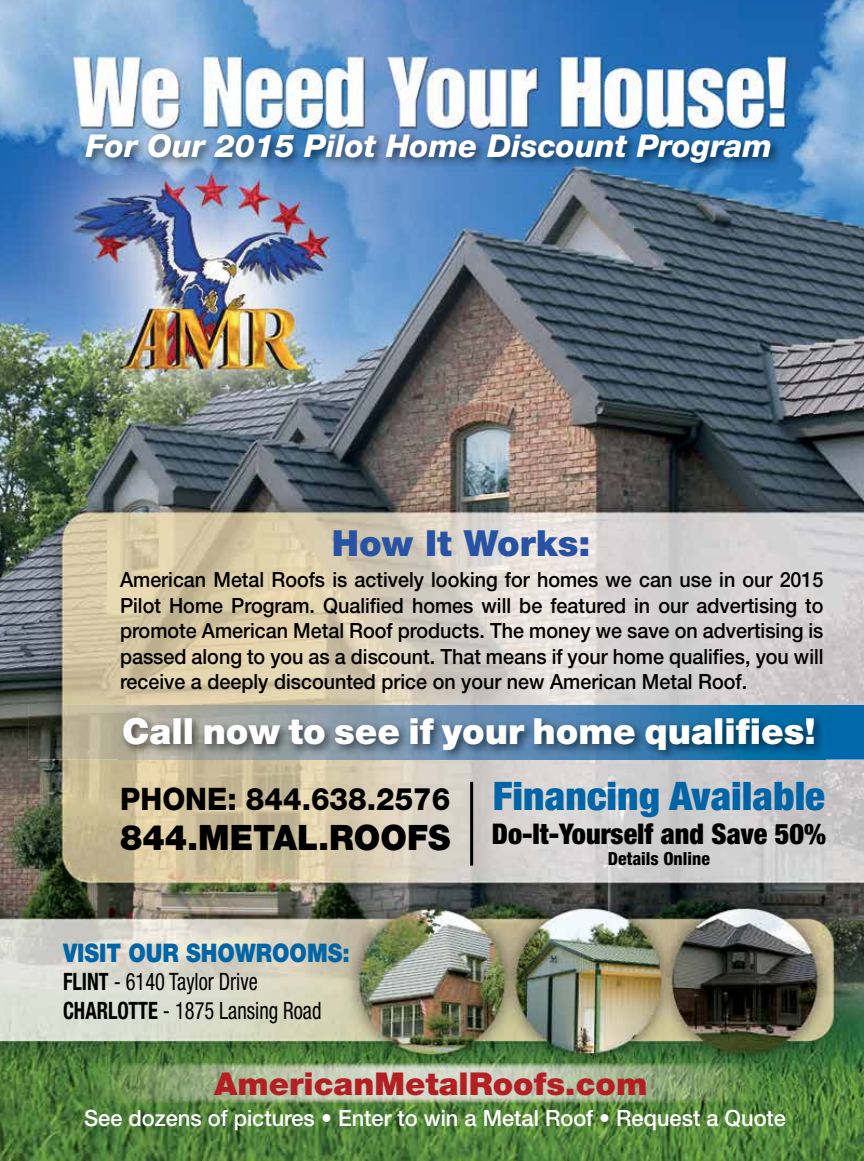
<style>
.page{position:relative;width:864px;height:1161px;background:#fff}
.page>*{position:absolute;margin:0;border:0;box-sizing:border-box;transform-origin:0 0}
.t1{font:900 condensed 39.3px "Helvetica Neue";color:#0065a6;scale:1.05 1}
.t2{font:900 36px "Helvetica Neue";color:#fff}
.t3{font:900 36px "Helvetica Neue";color:#2852a3}
.t4{font:900 35.1px "Helvetica Neue";color:#000;scale:.95 1}
.t5{font:italic 800 31.5px "Helvetica Neue";color:#fff}
.t6{font:900 31.5px "Helvetica Neue";color:#b41f24}
.t7{font:800 31.05px "Helvetica Neue";color:#000;scale:.95 1}
.t8{font:900 condensed 28.5px "Helvetica Neue";color:#000}
.t9{font:900 25.65px "Helvetica Neue";color:#0065a6;scale:.85 1}
.t10{font:condensed 24px/28.8px "Helvetica Neue";color:#000;scale:.85 1}
.t11{font:500 22.5px "Helvetica Neue";color:#fff}
.t12{font:500 21px/25.5px "Helvetica Neue";color:#000;text-align:justify;scale:.94 1}
.t13{font:800 condensed 18px "Helvetica Neue";color:#000}
.s1{font-weight:700}
</style>
<div class="page">
<img style="left:0;top:0;width:864px;height:1161px">
<img style="left:28px;top:705px;width:836px;height:55px">
<img style="left:119px;top:713px;width:706px;height:49px">
<img style="left:81px;top:130px;width:701px;height:45px">
<img style="left:86px;top:1063px;width:681px;height:39px">
<hr style="left:470px;top:782px;width:3px;height:84px;background:#000">
<h3 class="t5" style="left:86px;top:127px;width:688px">For Our 2015 Pilot Home Discount Program</h3>
<h2 class="t3" style="left:332px;top:522px;width:260px">How It Works:</h2>
<p class="t12" style="left:120px;top:567px;width:750px">American Metal Roofs is actively looking for homes we can use in our 2015<br>Pilot Home Program. Qualified homes will be featured in our advertising to promote American Metal Roof products. The money we save on advertising is passed along to you as a discount. That means if your home qualifies, you will receive a deeply discounted price on your new American Metal Roof.</p>
<h2 class="t2" style="left:122px;top:710px;width:695px">Call now to see if your home qualifies!</h2>
<h3 class="t7" style="left:120px;top:780px;width:349px">PHONE: 844.638.2576</h3>
<h3 class="t4" style="left:120px;top:817px;width:349px">844.METAL.ROOFS</h3>
<p class="t9" style="left:63px;top:937px;width:339px">VISIT OUR SHOWROOMS:</p>
<p class="t10" style="left:63px;top:967px;width:306px"><span class="s1">FLINT</span> - 6140 Taylor Drive<br><span class="s1">CHARLOTTE</span> - 1875 Lansing Road</p>
<h1 class="t1" style="left:493px;top:771px;width:318px">Financing Available</h1>
<h3 class="t8" style="left:492px;top:816px;width:336px">Do-It-Yourself and Save 50%</h3>
<p class="t13" style="left:608px;top:847px;width:104px">Details Online</p>
<h3 class="t6" style="left:214px;top:1065px;width:435px">AmericanMetalRoofs.com</h3>
<p class="t11" style="left:84px;top:1105px;width:703px">See dozens of pictures • Enter to win a Metal Roof • Request a Quote</p>
</div>
